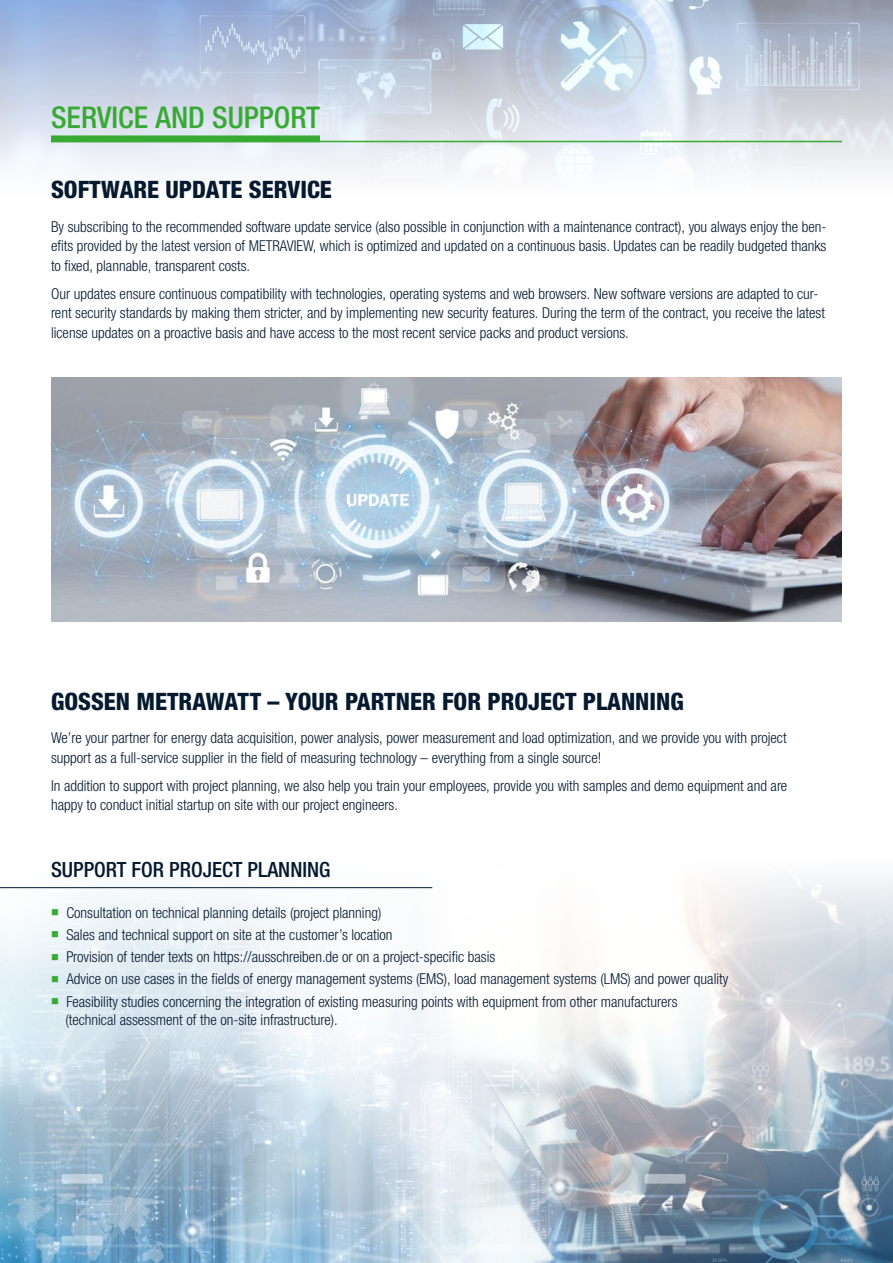
<style>
.page{position:relative;width:893px;height:1263px;background:#fff}
.page>*{position:absolute;margin:0;border:0;box-sizing:border-box;transform-origin:0 0}
.t1{font:500 condensed 30px "Helvetica Neue LTW1 G";color:#38aa34}
.t2{font:800 condensed 24px "Helvetica Neue LTW1 G";color:#05192f}
.t3{font:500 condensed 21px "Helvetica Neue LTW1 G";color:#05192f}
.t4{font:300 condensed 15px/19.5px "Helvetica Neue LTW1 G";color:#05192f}
.s1{color:#38aa34}
</style>
<div class="page">
<img style="left:0;top:0;width:893px;height:174px">
<hr style="left:51px;top:141px;width:791px;height:1px;background:#38aa34">
<div style="left:51px;top:135px;width:269px;height:7px;background:#38aa34"></div>
<img style="left:0;top:876px;width:893px;height:387px">
<img style="left:51px;top:377px;width:791px;height:245px">
<hr style="left:0;top:887px;width:432px;height:1px;background:#05192f">
<h1 class="t1" style="left:51px;top:99px;width:270px">SERVICE AND SUPPORT</h1>
<h2 class="t2" style="left:51px;top:175px;width:282px">SOFTWARE UPDATE SERVICE</h2>
<p class="t4" style="left:51px;top:217px;width:777px;text-align:justify">By subscribing to the recommended software update service (also possible in conjunction with a maintenance contract), you always enjoy the ben&shy;efits provided by the latest version of METRAVIEW, which is optimized and updated on a continuous basis. Updates can be readily budgeted thanks to fixed, plannable, transparent costs.</p>
<p class="t4" style="left:51px;top:284px;width:775px">Our updates ensure continuous compatibility with technologies, operating systems and web browsers. New software versions are adapted to cur&shy;rent security standards by making them stricter, and by implementing new security features. During the term of the contract, you receive the latest license updates on a proactive basis and have access to the most recent service packs and product versions.</p>
<h2 class="t2" style="left:51px;top:687px;width:634px">GOSSEN METRAWATT – YOUR PARTNER FOR PROJECT PLANNING</h2>
<p class="t4" style="left:51px;top:728px;width:737px">We’re your partner for energy data acquisition, power analysis, power measurement and load optimization, and we provide you with project support as a full-service supplier in the field of measuring technology – everything from a single source!</p>
<p class="t4" style="left:51px;top:776px;width:738px">In addition to support with project planning, we also help you train your employees, provide you with samples and demo equipment and are happy to conduct initial startup on site with our project engineers.</p>
<h3 class="t3" style="left:51px;top:857px;width:281px">SUPPORT FOR PROJECT PLANNING</h3>
<p class="t4" style="left:51px;top:903px;width:332px"><span class="s1">■</span> Consultation on technical planning details (project planning)</p>
<p class="t4" style="left:51px;top:925px;width:343px"><span class="s1">■</span> Sales and technical support on site at the customer’s location</p>
<p class="t4" style="left:51px;top:947px;width:446px"><span class="s1">■</span> Provision of tender texts on https://ausschreiben.de or on a project-specific basis</p>
<p class="t4" style="left:51px;top:969px;width:679px"><span class="s1">■</span> Advice on use cases in the fields of energy management systems (EMS), load management systems (LMS) and power quality</p>
<p class="t4" style="left:65px;top:992px;width:614px;line-height:18px;text-indent:-14px"><span class="s1">■</span> Feasibility studies concerning the integration of existing measuring points with equipment from other manufacturers (technical assessment of the on-site infrastructure).</p>
</div>
